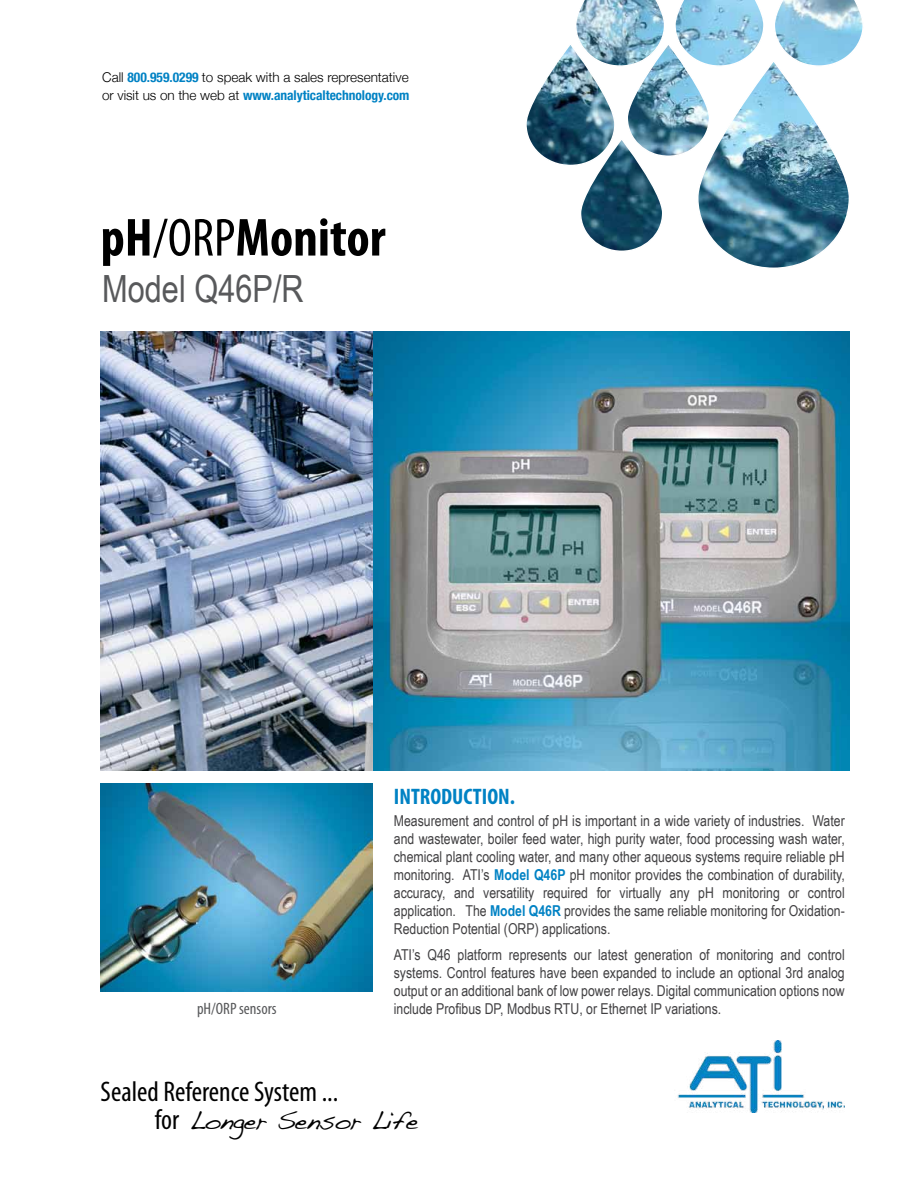
<style>
.page{position:relative;width:918px;height:1188px;background:#fff}
.page>*{position:absolute;margin:0;border:0;box-sizing:border-box;transform-origin:0 0}
.t1{font:700 condensed 54px "Myriad Pro";color:#000}
.t2{font:37.5px "Arial Narrow";color:#58595b}
.t3{font:condensed 28.5px "Myriad Pro";color:#000}
.t4{font:25.5px "Handwriting Dakota";letter-spacing:-.02em;color:#000}
.t5{font:700 condensed 22.5px "Myriad Pro";color:#0082c4}
.t6{font:condensed 16.5px "Myriad Pro";color:#58595b}
.t7{font:15px/18px "Arial Narrow";color:#414042;text-align:justify}
.t8{font:300 13.5px/18px "Helvetica Neue";color:#000}
.s1{font-weight:700;font-stretch:condensed;color:#0082c4}
.s2{font-weight:400}
.s3{font-weight:700;color:#0082c4}
.s4{font-family:"Myriad Pro";font-stretch:condensed;font-size:28.5px}
</style>
<div class="page">
<img style="left:373px;top:332px;width:476px;height:439px">
<img style="left:101px;top:332px;width:272px;height:439px">
<img style="left:677px;top:1041px;width:168px;height:71px">
<img style="left:101px;top:784px;width:272px;height:207px">
<svg style="left:576px;top:0;width:88px;height:66px;background:#91b9cd"></svg>
<svg style="left:675px;top:0;width:89px;height:66px;background:#99cee9"></svg>
<svg style="left:775px;top:0;width:88px;height:66px"></svg>
<img style="left:526px;top:44px;width:89px;height:121px;border-radius:43px">
<div style="left:525px;top:43px;width:91px;height:123px;border:2px solid #fff;border-radius:43px"></div>
<img style="left:698px;top:61px;width:151px;height:207px;border-radius:73px">
<div style="left:697px;top:60px;width:153px;height:209px;border:2px solid #fff;border-radius:73px"></div>
<img style="left:581px;top:139px;width:82px;height:112px;border-radius:40px">
<div style="left:580px;top:138px;width:83px;height:114px;border:2px solid #fff;border-radius:40px"></div>
<img style="left:627px;top:44px;width:82px;height:112px;border-radius:40px">
<div style="left:627px;top:43px;width:83px;height:114px;border:2px solid #fff;border-radius:40px"></div>
<p class="t8" style="left:102px;top:68px;width:309px">Call <span class="s1">800.959.0299</span> to speak with a sales representative or visit us on the web at <span class="s1">www.analyticaltechnology.com</span></p>
<h1 class="t1" style="left:101px;top:204px;width:286px">pH<span class="s2">/ORP</span>Monitor</h1>
<h2 class="t2" style="left:102px;top:261px;width:203px">Model Q46P/R</h2>
<h3 class="t5" style="left:394px;top:782px;width:123px">INTRODUCTION.</h3>
<p class="t7" style="left:394px;top:811px;width:453px">Measurement and control of pH is important in a wide variety of industries. Water and wastewater, boiler feed water, high purity water, food processing wash water, chemical plant cooling water, and many other aqueous systems require reliable pH monitoring. ATI’s <span class="s3">Model Q46P</span> pH monitor provides the combination of durability, accuracy, and versatility required for virtually any pH monitoring or control application. The <span class="s3">Model Q46R</span> provides the same reliable monitoring for Oxidation-Reduction Potential (ORP) applications.</p>
<p class="t7" style="left:394px;top:945px;width:453px">ATI’s Q46 platform represents our latest generation of monitoring and control systems. Control features have been expanded to include an optional 3rd analog output or an additional bank of low power relays. Digital communication options now</p>
<p class="t6" style="left:197px;top:999px;width:81px">pH/ORP sensors</p>
<p class="t7" style="left:394px;top:999px;width:329px">include Profibus DP, Modbus RTU, or Ethernet IP variations.</p>
<h3 class="t3" style="left:101px;top:1074px;width:239px">Sealed Reference System ...</h3>
<h3 class="t4" style="left:155px;top:1106px;width:265px"><span class="s4">for</span> Longer Sensor Life</h3>
</div>
